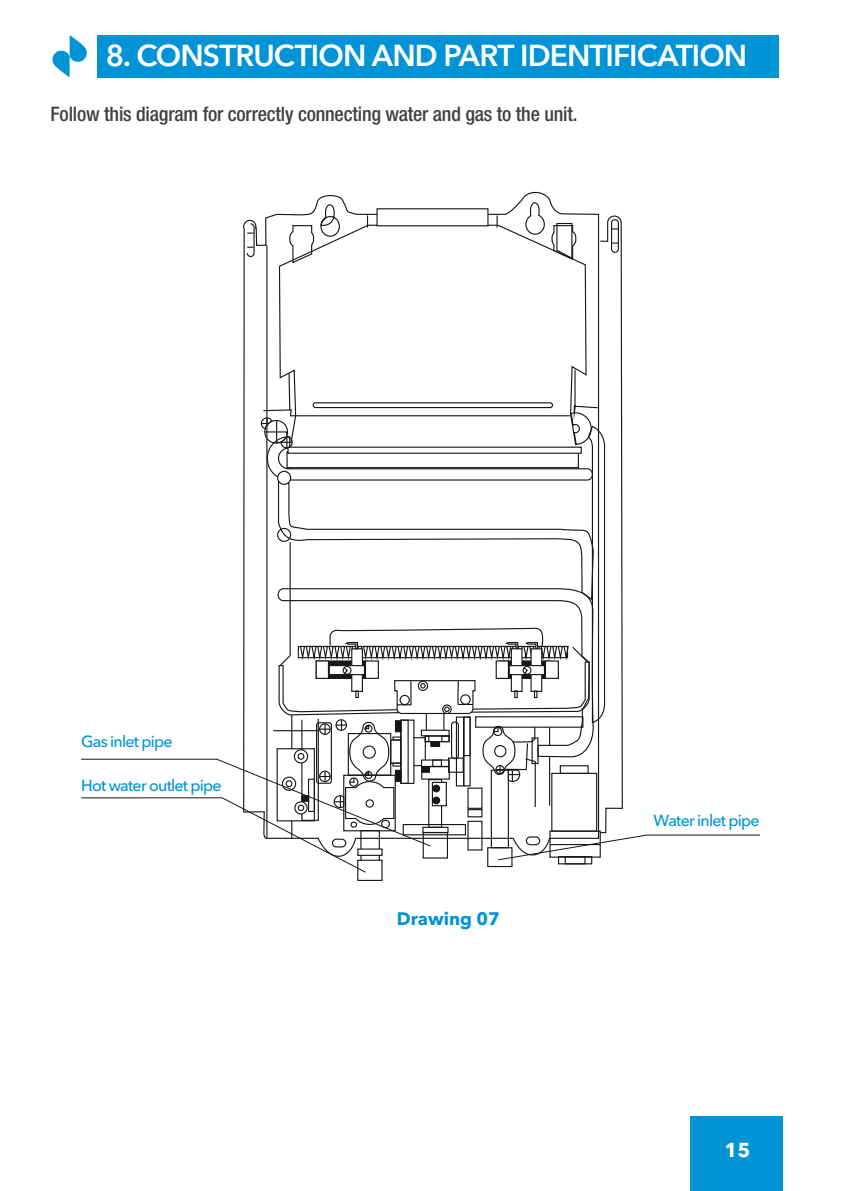
<style>
.page{position:relative;width:843px;height:1191px;background:#fff}
.page>*{position:absolute;margin:0;border:0;box-sizing:border-box;transform-origin:0 0}
.t1{font:600 30px "Avenir Next Cyr";letter-spacing:-.03em;color:#fff}
.t2{font:500 condensed 20px "Helvetica Neue LT Std";letter-spacing:-.01em;color:#424142}
.t3{font:700 20px "Avenir Next Cyr";color:#fff}
.t4{font:700 18px "Avenir Next Cyr";color:#0094d7}
.t5{font:500 16px "Avenir Next Cyr";letter-spacing:-.05em;color:#0094d7}
</style>
<div class="page">
<div style="left:690px;top:1116px;width:92px;height:75px;background:#0094d7"></div>
<div style="left:97px;top:35px;width:681px;height:42px;background:#0094d7"></div>
<svg style="left:52px;top:35px;width:35px;height:42px"></svg>
<svg style="left:81px;top:202px;width:679px;height:679px"></svg>
<h1 class="t1" style="left:106px;top:37px;width:643px">8. CONSTRUCTION AND PART IDENTIFICATION</h1>
<p class="t2" style="left:51px;top:102px;width:528px">Follow this diagram for correctly connecting water and gas to the unit.</p>
<p class="t5" style="left:81px;top:732px;width:93px">Gas inlet pipe</p>
<p class="t5" style="left:81px;top:776px;width:142px">Hot water outlet pipe</p>
<p class="t4" style="left:397px;top:907px;width:104px">Drawing 07</p>
<p class="t5" style="left:653px;top:811px;width:108px">Water inlet pipe</p>
<p class="t3" style="left:724px;top:1138px;width:27px">15</p>
</div>
